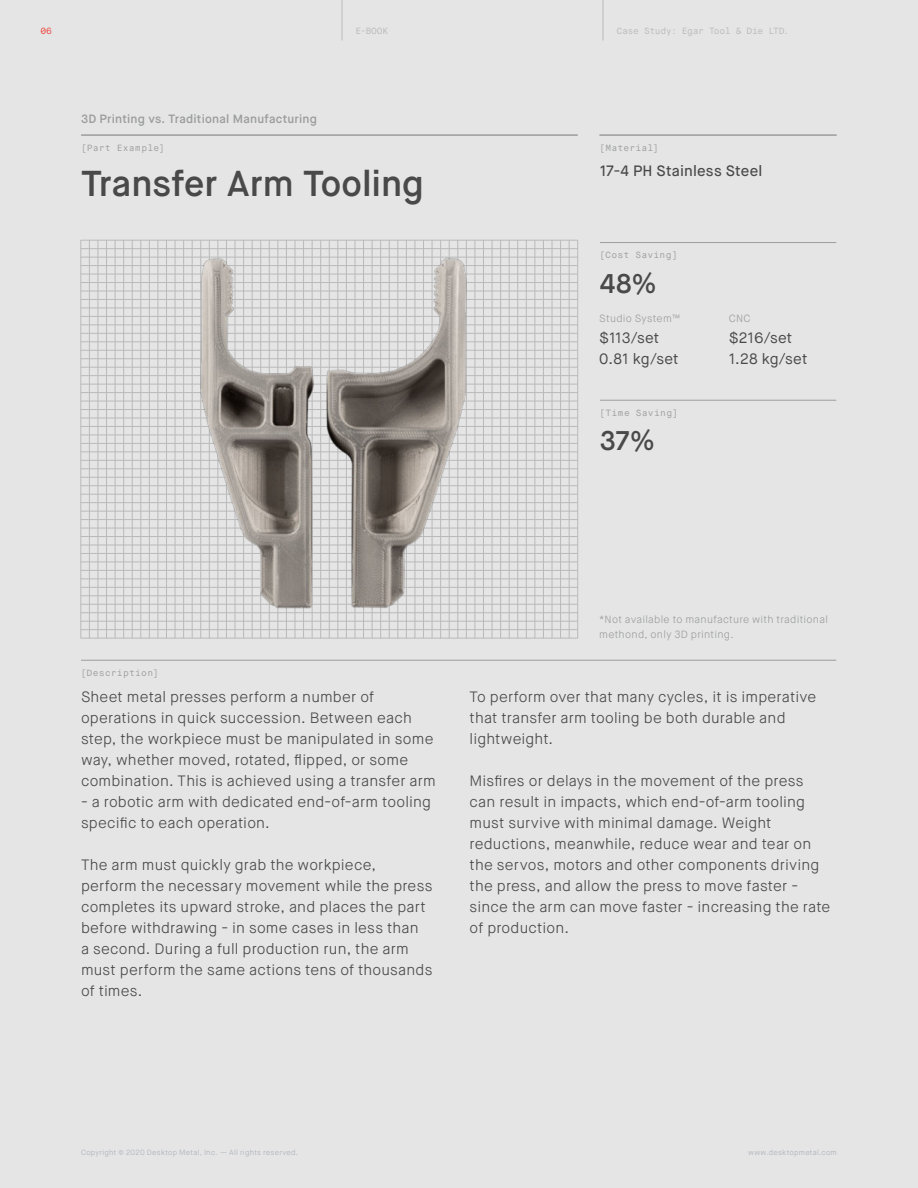
<style>
.page{position:relative;width:918px;height:1188px;background:#e5e5e5}
.page>*{position:absolute;margin:0;border:0;box-sizing:border-box;transform-origin:0 0}
.Title_Part_sample{font:600 36px "Maison Neue";color:#494949}
.Body_Title_small_Mon{font:600 27px "Maison Neue";color:#494949}
.DATA_body{font:300 15px/21px "Maison Neue";letter-spacing:.01em;color:#494949}
.Body_Title_small_Mon-2{font:15px "Maison Neue";letter-spacing:.005em;color:#494949}
.Body_Title_small_Mon-3{font:500 15px "Maison Neue";letter-spacing:.01em;color:#494949}
.t1{font:600 12px "Maison Neue";letter-spacing:.02em;color:#9c9d9d}
.Body_Title_small_Mon-4{font:300 10.5px/15px "Maison Neue";letter-spacing:.025em;color:#9c9d9d}
.Body_Title_small_Mon-5{font:9px "Maison Neue Mono";letter-spacing:.025em;color:#9c9d9d}
.t2{font:9px "Maison Neue Mono";letter-spacing:-.035em;color:#bababa}
.t3{font:9px "Maison Neue Mono";color:#ef453e}
.t4{font:300 7.5px "Maison Neue";letter-spacing:.035em;color:#a9b0b8}
</style>
<div class="page">
<hr style="left:342px;top:8px;width:1px;height:32px;background:#bababa">
<hr style="left:603px;top:8px;width:1px;height:32px;background:#bababa">
<hr style="left:81px;top:638px;width:497px;height:1px;background:#bababa">
<hr style="left:81px;top:660px;width:755px;height:1px;background:#9c9d9d">
<hr style="left:599px;top:135px;width:238px;height:1px;background:#9c9d9d">
<hr style="left:81px;top:135px;width:497px;height:1px;background:#9c9d9d">
<hr style="left:600px;top:242px;width:236px;height:1px;background:#9c9d9d">
<hr style="left:600px;top:400px;width:236px;height:1px;background:#9c9d9d">
<img style="left:81px;top:240px;width:497px;height:398px">
<p class="t3" style="left:40px;top:26px;width:13px">06</p>
<p class="t2" style="left:356px;top:26px;width:34px">E-BOOK</p>
<p class="t2" style="left:616px;top:26px;width:174px">Case Study: Egar Tool &amp; Die LTD.</p>
<p class="t1" style="left:81px;top:111px;width:238px">3D Printing vs. Traditional Manufacturing</p>
<p class="Body_Title_small_Mon-5" style="left:81px;top:142px;width:84px">[Part Example]</p>
<p class="Title_Part_sample" style="left:81px;top:161px;width:344px">Transfer Arm Tooling</p>
<p class="Body_Title_small_Mon-5" style="left:600px;top:142px;width:60px">[Material]</p>
<p class="Body_Title_small_Mon-3" style="left:600px;top:161px;width:164px">17-4 PH Stainless Steel</p>
<p class="Body_Title_small_Mon-5" style="left:600px;top:249px;width:79px">[Cost Saving]</p>
<p class="Body_Title_small_Mon" style="left:600px;top:266px;width:58px">48%</p>
<p class="Body_Title_small_Mon-4" style="left:599px;top:311px;width:82px">Studio System™</p>
<p class="Body_Title_small_Mon-2" style="left:599px;top:329px;width:62px">$113/set</p>
<p class="Body_Title_small_Mon-2" style="left:599px;top:350px;width:81px">0.81 kg/set</p>
<p class="Body_Title_small_Mon-5" style="left:600px;top:407px;width:79px">[Time Saving]</p>
<p class="Body_Title_small_Mon" style="left:600px;top:424px;width:57px">37%</p>
<p class="Body_Title_small_Mon-4" style="left:729px;top:311px;width:23px">CNC</p>
<p class="Body_Title_small_Mon-2" style="left:729px;top:329px;width:65px">$216/set</p>
<p class="Body_Title_small_Mon-2" style="left:729px;top:350px;width:80px">1.28 kg/set</p>
<p class="Body_Title_small_Mon-5" style="left:81px;top:667px;width:79px">[Description]</p>
<p class="DATA_body" style="left:81px;top:686px;width:356px">Sheet metal presses perform a number of operations in quick succession. Between each step, the workpiece must be manipulated in some way, whether moved, rotated, flipped, or some combination. This is achieved using a transfer arm</p>
<p class="DATA_body" style="left:81px;top:791px;width:351px">- a robotic arm with dedicated end-of-arm tooling specific to each operation.</p>
<p class="DATA_body" style="left:81px;top:854px;width:353px">The arm must quickly grab the workpiece, perform the necessary movement while the press completes its upward stroke, and places the part before withdrawing - in some cases in less than<br>a second. During a full production run, the arm must perform the same actions tens of thousands of times.</p>
<p class="Body_Title_small_Mon-4" style="left:599px;top:612px;width:230px">*Not available to manufacture with traditional methond, only 3D printing.</p>
<p class="DATA_body" style="left:470px;top:686px;width:348px">To perform over that many cycles, it is imperative that transfer arm tooling be both durable and lightweight.</p>
<p class="DATA_body" style="left:470px;top:770px;width:362px">Misfires or delays in the movement of the press can result in impacts, which end-of-arm tooling must survive with minimal damage. Weight reductions, meanwhile, reduce wear and tear on the servos, motors and other components driving the press, and allow the press to move faster - since the arm can move faster - increasing the rate of production.</p>
<p class="t4" style="left:81px;top:1148px;width:219px">Copyright © 2020 Desktop Metal, Inc. — All rights reserved.</p>
<p class="t4" style="left:748px;top:1148px;width:90px">www.desktopmetal.com</p>
</div>
